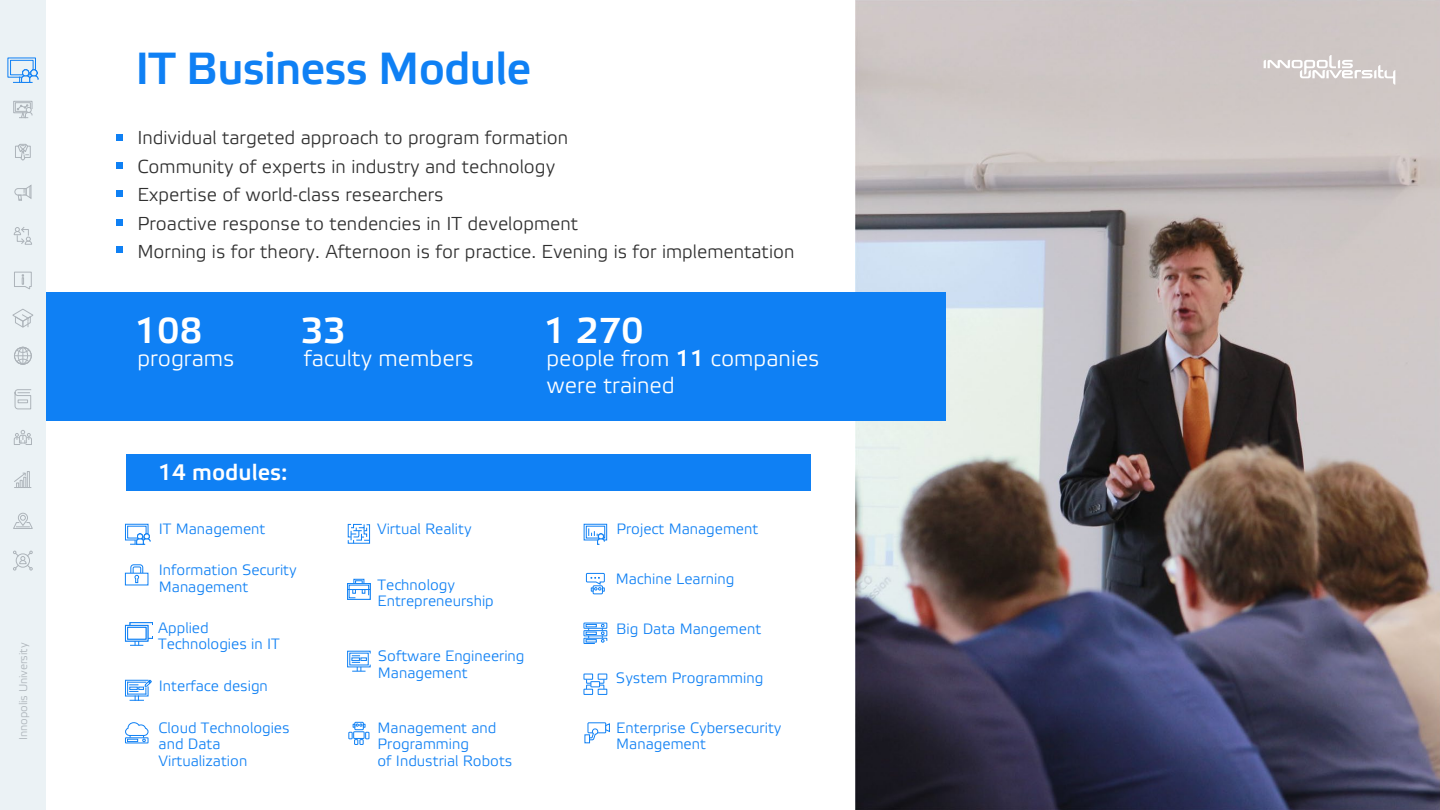
<style>
.page{position:relative;width:1440px;height:810px;background:#fff}
.page>*{position:absolute;margin:0;border:0;box-sizing:border-box;transform-origin:0 0}
.t1{font:45px "Elektra Medium Pro";letter-spacing:-.02em;color:#0f80f4}
.t2{font:36px "Elektra Medium Pro";color:#fff}
.t3{font:22.5px/27px "Elektra Light Pro";color:#fff}
.t4{font:22.5px "Elektra Medium Pro";color:#fff}
.t5{font:18.75px/28.3px "Elektra Light Pro";color:#303030}
.t6{font:15px/16.5px "Elektra Light Pro";color:#0f80f4}
.t7{font:11.25px "Elektra Light Pro";letter-spacing:-.015em;color:#adb4ba}
.s1{font-family:"Elektra Medium Pro"}
</style>
<div class="page">
<img style="left:855px;top:0;width:585px;height:810px">
<div style="left:0;top:292px;width:945px;height:129px;background:#0f80f4"></div>
<div style="left:126px;top:455px;width:684px;height:36px;background:#0f80f4"></div>
<svg style="left:125px;top:524px;width:23px;height:16px"></svg>
<div style="left:127px;top:526px;width:19px;height:12px;background:#fff;border:1px solid #0f80f4"></div>
<svg style="left:130px;top:534px;width:21px;height:11px"></svg>
<svg style="left:347px;top:524px;width:23px;height:20px"></svg>
<div style="left:125px;top:737px;width:23px;height:6px;border:1px solid #0f80f4"></div>
<svg style="left:125px;top:722px;width:24px;height:20px"></svg>
<div style="left:354px;top:722px;width:10px;height:8px;border:1px solid #0f80f4"></div>
<svg style="left:348px;top:724px;width:22px;height:21px"></svg>
<svg style="left:130px;top:564px;width:14px;height:19px"></svg>
<div style="left:584px;top:623px;width:23px;height:6px;border:1px solid #0f80f4"></div>
<svg style="left:583px;top:624px;width:25px;height:20px"></svg>
<div style="left:584px;top:689px;width:9px;height:6px;border:1px solid #0f80f4"></div>
<div style="left:598px;top:689px;width:9px;height:6px;border:1px solid #0f80f4"></div>
<div style="left:584px;top:674px;width:9px;height:6px;border:1px solid #0f80f4"></div>
<svg style="left:599px;top:680px;width:6px;height:10px"></svg>
<svg style="left:586px;top:678px;width:6px;height:12px"></svg>
<div style="left:598px;top:674px;width:9px;height:6px;border:1px solid #0f80f4"></div>
<div style="left:591px;top:681px;width:9px;height:6px;border:1px solid #0f80f4"></div>
<div style="left:593px;top:585px;width:10px;height:9px;border:1px solid #0f80f4"></div>
<svg style="left:586px;top:573px;width:19px;height:19px"></svg>
<svg style="left:584px;top:524px;width:23px;height:16px"></svg>
<svg style="left:586px;top:526px;width:19px;height:12px"></svg>
<svg style="left:588px;top:528px;width:17px;height:17px"></svg>
<svg style="left:347px;top:650px;width:24px;height:22px"></svg>
<svg style="left:125px;top:625px;width:4px;height:16px"></svg>
<svg style="left:127px;top:627px;width:2px;height:13px"></svg>
<svg style="left:129px;top:622px;width:24px;height:24px"></svg>
<svg style="left:353px;top:579px;width:11px;height:4px"></svg>
<div style="left:355px;top:580px;width:8px;height:7px;background:#fff;border:1px solid #0f80f4"></div>
<svg style="left:347px;top:590px;width:24px;height:10px"></svg>
<svg style="left:347px;top:583px;width:24px;height:7px"></svg>
<svg style="left:348px;top:584px;width:21px;height:15px"></svg>
<div style="left:588px;top:722px;width:18px;height:11px;border:1px solid #0f80f4"></div>
<svg style="left:587px;top:729px;width:12px;height:12px"></svg>
<svg style="left:605px;top:723px;width:5px;height:10px"></svg>
<svg style="left:585px;top:734px;width:5px;height:9px"></svg>
<svg style="left:125px;top:679px;width:27px;height:22px"></svg>
<div style="left:117px;top:134px;width:6px;height:7px;background:#0f80f4"></div>
<div style="left:117px;top:162px;width:6px;height:7px;background:#0f80f4"></div>
<div style="left:117px;top:190px;width:6px;height:7px;background:#0f80f4"></div>
<div style="left:117px;top:219px;width:6px;height:7px;background:#0f80f4"></div>
<div style="left:117px;top:246px;width:6px;height:7px;background:#0f80f4"></div>
<div style="left:0;top:0;width:45px;height:810px;background:#ebf2f5"></div>
<svg style="left:1264px;top:55px;width:131px;height:30px"></svg>
<div style="left:27px;top:471px;width:3px;height:17px;border:1px solid #adb4ba"></div>
<svg style="left:14px;top:473px;width:17px;height:15px"></svg>
<svg style="left:14px;top:430px;width:18px;height:15px"></svg>
<svg style="left:15px;top:389px;width:16px;height:20px"></svg>
<svg style="left:14px;top:347px;width:18px;height:18px"></svg>
<svg style="left:12px;top:309px;width:22px;height:19px"></svg>
<svg style="left:14px;top:272px;width:18px;height:18px"></svg>
<svg style="left:15px;top:144px;width:16px;height:17px"></svg>
<svg style="left:13px;top:551px;width:19px;height:19px"></svg>
<svg style="left:14px;top:227px;width:18px;height:18px"></svg>
<svg style="left:13px;top:101px;width:19px;height:17px"></svg>
<svg style="left:15px;top:185px;width:17px;height:16px"></svg>
<svg style="left:13px;top:513px;width:20px;height:16px"></svg>
<svg style="left:8px;top:58px;width:28px;height:20px"></svg>
<div style="left:10px;top:60px;width:23px;height:15px;background:#ebf2f5;border:1px solid #0f80f4"></div>
<div style="left:22px;top:69px;width:7px;height:7px;border:1px solid #0f80f4;border-radius:50%"></div>
<div style="left:30px;top:69px;width:7px;height:7px;border:1px solid #0f80f4;border-radius:50%"></div>
<svg style="left:13px;top:70px;width:26px;height:13px"></svg>
<p class="t7" style="left:17px;top:740px;width:98px;rotate:-90deg">Innopolis University</p>
<h1 class="t1" style="left:135px;top:44px;width:398px">IT Business Module</h1>
<p class="t5" style="left:137px;top:125px;width:659px">Individual targeted approach to program formation<br>Community of experts in industry and technology<br>Expertise of world-class researchers<br>Proactive response to tendencies in IT development<br>Morning is for theory. Afternoon is for practice. Evening is for implementation</p>
<h2 class="t2" style="left:135px;top:310px;width:69px">108</h2>
<h2 class="t2" style="left:301px;top:310px;width:47px">33</h2>
<h3 class="t3" style="left:137px;top:346px;width:99px">programs</h3>
<h3 class="t3" style="left:304px;top:346px;width:172px">faculty members</h3>
<h3 class="t4" style="left:158px;top:460px;width:131px">14 modules:</h3>
<h2 class="t2" style="left:544px;top:310px;width:101px">1 270</h2>
<h3 class="t3" style="left:546px;top:346px;width:275px">people from <span class="s1">11</span> companies were trained</h3>
<p class="t6" style="left:159px;top:521px;width:108px">IT Management</p>
<p class="t6" style="left:159px;top:562px;width:139px">Information Security<br>Management</p>
<p class="t6" style="left:158px;top:620px;width:123px">Applied<br>Technologies in IT</p>
<p class="t6" style="left:159px;top:678px;width:111px">Interface design</p>
<p class="t6" style="left:159px;top:720px;width:133px">Cloud Technologies and Data<br>Virtualization</p>
<p class="t6" style="left:377px;top:522px;width:96px">Virtual Reality</p>
<p class="t6" style="left:616px;top:521px;width:143px">Project Management</p>
<p class="t6" style="left:378px;top:577px;width:118px">Technology<br>Entrepreneurship</p>
<p class="t6" style="left:378px;top:648px;width:148px">Software Engineering<br>Management</p>
<p class="t6" style="left:378px;top:720px;width:136px">Management and<br>Programming<br>of Industrial Robots</p>
<p class="t6" style="left:616px;top:571px;width:120px">Machine Learning</p>
<p class="t6" style="left:616px;top:621px;width:146px">Big Data Mangement</p>
<p class="t6" style="left:616px;top:670px;width:149px">System Programming</p>
<p class="t6" style="left:616px;top:720px;width:167px">Enterprise Cybersecurity<br>Management</p>
</div>
